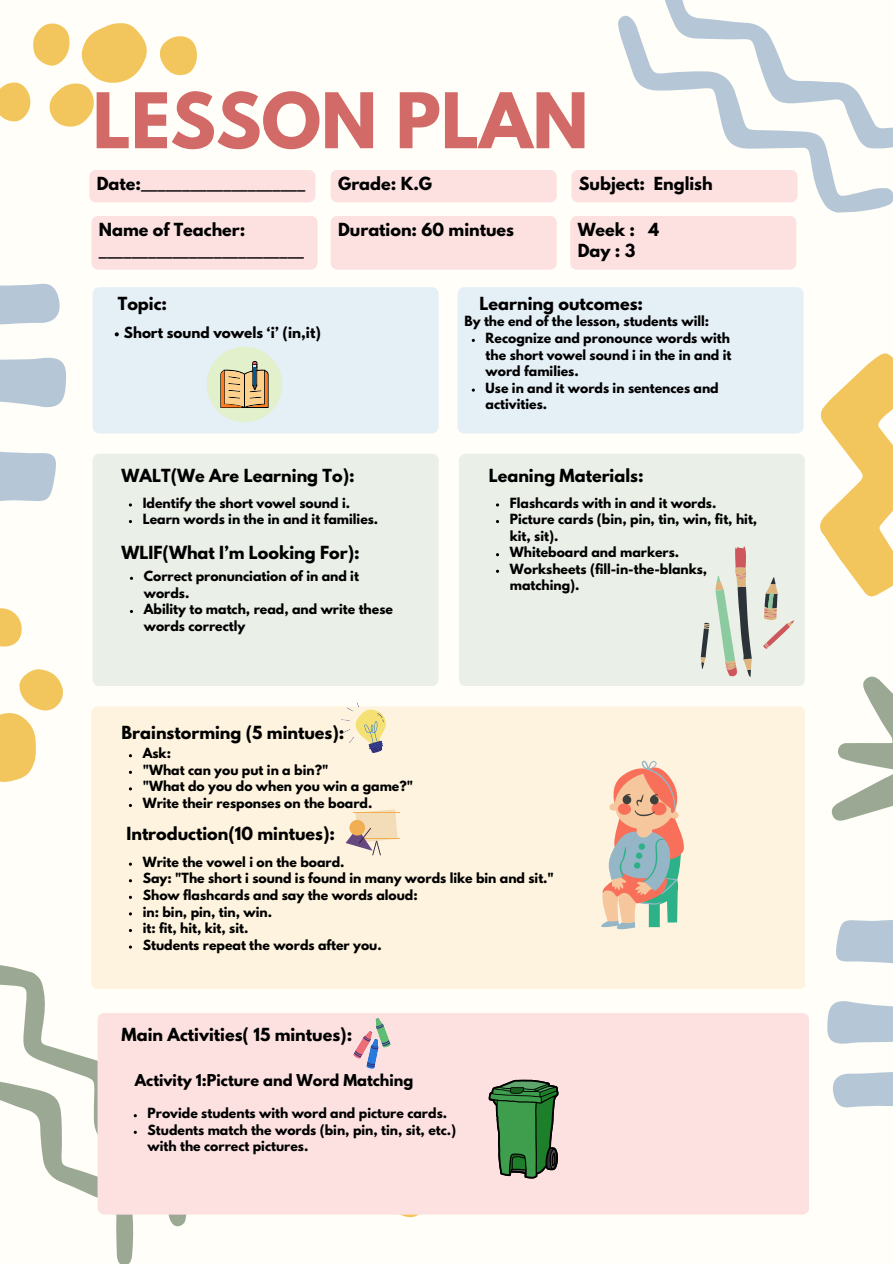
<style>
.page{position:relative;width:893px;height:1264px;background:#fff}
.page>*{position:absolute;margin:0;border:0;box-sizing:border-box;transform-origin:0 0}
.t1{font:700 67.8px "League Spartan";color:#d26a68}
.t2{font:700 16.05px/21.3px "League Spartan";color:#000}
.t3{font:700 14.55px "League Spartan";color:#000}
.t4{font:700 13.65px "League Spartan";color:#000}
.t5{font:700 12.45px/16.5px "League Spartan";color:#000}
</style>
<div class="page">
<div style="left:0;top:0;width:892px;height:1263px;background:#fffef8"></div>
<div style="left:91px;top:706px;width:714px;height:283px;background:#fdf3de"></div>
<svg style="left:0;top:940px;width:238px;height:286px;fill:#fdf3de"></svg>
<svg style="left:0;top:998px;width:180px;height:265px"></svg>
<div style="left:98px;top:1012px;width:710px;height:202px;background:#fde1e1"></div>
<div style="left:93px;top:454px;width:345px;height:232px;background:#eaefe7"></div>
<div style="left:459px;top:454px;width:241px;height:232px;background:#eaefe7"></div>
<div style="left:93px;top:287px;width:345px;height:146px;background:#e5eff6"></div>
<div style="left:457px;top:287px;width:346px;height:146px;background:#e5eff6"></div>
<div style="left:89px;top:170px;width:226px;height:32px;background:#fde1e1"></div>
<div style="left:330px;top:170px;width:226px;height:32px;background:#fde1e1"></div>
<svg style="left:571px;top:170px;width:13px;height:32px"></svg>
<svg style="left:836px;top:920px;width:56px;height:43px;background:#bacbd8"></svg>
<svg style="left:827px;top:1001px;width:65px;height:42px;background:#bcccd9"></svg>
<svg style="left:833px;top:1072px;width:59px;height:36px;background:#bdcdd9"></svg>
<svg style="left:0;top:669px;width:63px;height:113px"></svg>
<svg style="left:0;top:608px;width:22px;height:38px"></svg>
<svg style="left:0;top:451px;width:56px;height:50px;background:#bbccd9"></svg>
<svg style="left:0;top:357px;width:66px;height:50px;background:#bdcdd9"></svg>
<svg style="left:0;top:283px;width:60px;height:42px;background:#bfceda"></svg>
<svg style="left:584px;top:15px;width:308px;height:218px"></svg>
<svg style="left:625px;top:0;width:267px;height:164px"></svg>
<svg style="left:0;top:23px;width:197px;height:104px"></svg>
<div style="left:91px;top:216px;width:226px;height:54px;background:#fde1e1"></div>
<div style="left:330px;top:216px;width:226px;height:54px;background:#fde1e1"></div>
<div style="left:570px;top:216px;width:226px;height:54px;background:#fde1e1"></div>
<img style="left:341px;top:702px;width:44px;height:51px">
<img style="left:353px;top:1018px;width:37px;height:50px">
<hr style="left:352px;top:812px;width:47px;height:1px;background:#f1af54">
<hr style="left:352px;top:838px;width:47px;height:1px;background:#f1af54">
<svg style="left:345px;top:809px;width:52px;height:46px;background:#e6cfb4"></svg>
<svg style="left:207px;top:347px;width:75px;height:75px;background:#d8d3b2"></svg>
<svg style="left:700px;top:337px;width:192px;height:541px"></svg>
<svg style="left:600px;top:760px;width:88px;height:170px;background:#d4beaa"></svg>
<svg style="left:385px;top:1050px;width:359px;height:168px;background:#ead7d1"></svg>
<svg style="left:115px;top:332px;width:4px;height:4px"></svg>
<svg style="left:471px;top:339px;width:4px;height:3px"></svg>
<svg style="left:471px;top:388px;width:4px;height:4px"></svg>
<svg style="left:496px;top:569px;width:3px;height:4px"></svg>
<svg style="left:129px;top:928px;width:3px;height:4px"></svg>
<h2 class="t1" style="left:93px;top:87px;width:497px">LESSON PLAN</h2>
<p class="t2" style="left:97px;top:175px;width:210px">Date:____________________</p>
<p class="t2" style="left:338px;top:175px;width:96px">Grade: K.G</p>
<h1 class="t2" style="left:578px;top:175px;width:135px">Subject: English</h1>
<h2 class="t2" style="left:99px;top:221px;width:207px">Name of Teacher: _________________________</h2>
<h2 class="t2" style="left:338px;top:221px;width:177px">Duration: 60 mintues</h2>
<h2 class="t2" style="left:577px;top:221px;width:83px">Week : 4<br>Day : 3</h2>
<p class="t2" style="left:118px;top:295px;width:51px">Topic:</p>
<p class="t2" style="left:479px;top:295px;width:165px">Learning outcomes:</p>
<h2 class="t4" style="left:124px;top:326px;width:198px">Short sound vowels ‘i’ (in,it)</h2>
<p class="t5" style="left:485px;top:315px;width:247px;text-indent:-21px">By the end of the lesson, students will:<br>Recognize and pronounce words with the short vowel sound i in the in and it word families.<br>Use in and it words in sentences and activities.</p>
<h3 class="t2" style="left:122px;top:466px;width:234px">WALT(We Are Learning To):</h3>
<p class="t2" style="left:488px;top:466px;width:156px">Leaning Materials:</p>
<p class="t5" style="left:143px;top:496px;width:237px">Identify the short vowel sound i.<br>Learn words in the in and it families.</p>
<h2 class="t2" style="left:122px;top:543px;width:240px">WLIF(What I’m Looking For):</h2>
<p class="t5" style="left:144px;top:569px;width:251px">Correct pronunciation of in and it words.<br>Ability to match, read, and write these words correctly</p>
<p class="t2" style="left:122px;top:723px;width:224px">Brainstorming (5 mintues):</p>
<h2 class="t5" style="left:143px;top:746px;width:30px">Ask:</h2>
<h2 class="t5" style="left:143px;top:763px;width:187px">"What can you put in a bin?"</h2>
<p class="t5" style="left:143px;top:779px;width:272px">"What do you do when you win a game?"</p>
<p class="t5" style="left:143px;top:796px;width:231px">Write their responses on the board.</p>
<h2 class="t2" style="left:126px;top:825px;width:210px">Introduction(10 mintues):</h2>
<p class="t5" style="left:510px;top:496px;width:249px">Flashcards with in and it words.<br>Picture cards (bin, pin, tin, win, fit, hit, kit, sit).<br>Whiteboard and markers.</p>
<h2 class="t5" style="left:510px;top:562px;width:199px">Worksheets (fill-in-the-blanks, matching).</h2>
<p class="t5" style="left:143px;top:855px;width:413px">Write the vowel i on the board.<br>Say: "The short i sound is found in many words like bin and sit." Show flashcards and say the words aloud:<br>in: bin, pin, tin, win.<br>it: fit, hit, kit, sit.<br>Students repeat the words after you.</p>
<p class="t2" style="left:122px;top:1025px;width:232px">Main Activities( 15 mintues):</p>
<h2 class="t3" style="left:135px;top:1072px;width:280px">Activity 1:Picture and Word Matching</h2>
<p class="t5" style="left:148px;top:1106px;width:310px">Provide students with word and picture cards.<br>Students match the words (bin, pin, tin, sit, etc.) with the correct pictures.</p>
</div>
